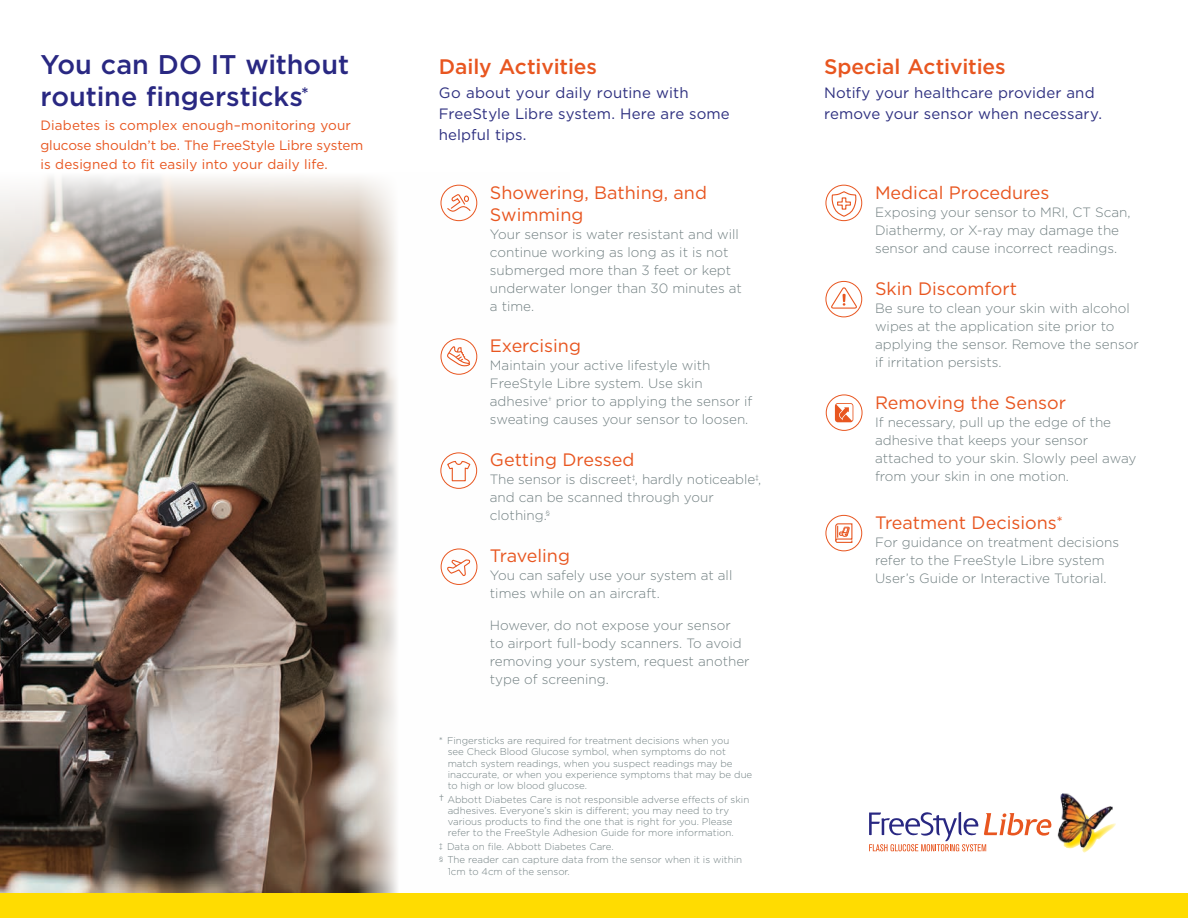
<style>
.page{position:relative;width:1188px;height:918px;background:#fff}
.page>*{position:absolute;margin:0;border:0;box-sizing:border-box;transform-origin:0 0}
.Title_1{font:500 27px/32.5px "Gotham";color:#292882}
.Title_1-2{font:500 21px "Gotham";letter-spacing:-.005em;color:#e85620}
.t1{font:18px/21.6px "Gotham";color:#e85620}
.Title_1-3{font:15px/21px "Gotham";letter-spacing:.01em;color:#2e3080}
.t2{font:300 13.5px/18px "Gotham";color:#728082}
.Title_1-4{font:13.5px/19.5px "Gotham";letter-spacing:.005em;color:#e85620}
.t3{font:300 9.75px/11.2px "Gotham";color:#728082}
.s1{font-size:13.5px}
.s2{font-size:15px}
</style>
<div class="page">
<img style="left:0;top:278px;width:570px;height:616px">
<svg style="left:0;top:176px;width:863px;height:102px"></svg>
<div style="left:0;top:894px;width:1188px;height:24px;background:#ffdc01"></div>
<svg style="left:447px;top:193px;width:25px;height:19px"></svg>
<div style="left:441px;top:185px;width:36px;height:36px;border:1px solid #e85620;border-radius:50%"></div>
<div style="left:441px;top:339px;width:36px;height:36px;border:1px solid #e85620;border-radius:50%"></div>
<svg style="left:446px;top:346px;width:25px;height:20px"></svg>
<svg style="left:447px;top:460px;width:24px;height:22px"></svg>
<div style="left:441px;top:453px;width:36px;height:36px;border:1px solid #e85620;border-radius:50%"></div>
<svg style="left:447px;top:559px;width:24px;height:18px"></svg>
<div style="left:441px;top:549px;width:36px;height:36px;border:1px solid #e85620;border-radius:50%"></div>
<svg style="left:831px;top:192px;width:27px;height:25px"></svg>
<div style="left:826px;top:185px;width:36px;height:36px;border:1px solid #e85620;border-radius:50%"></div>
<div style="left:826px;top:281px;width:36px;height:36px;border:1px solid #e85620;border-radius:50%"></div>
<svg style="left:831px;top:287px;width:27px;height:22px"></svg>
<svg style="left:835px;top:403px;width:18px;height:19px"></svg>
<div style="left:826px;top:395px;width:36px;height:36px;border:1px solid #e85620;border-radius:50%"></div>
<div style="left:826px;top:515px;width:36px;height:36px;border:1px solid #e85620;border-radius:50%"></div>
<svg style="left:835px;top:523px;width:18px;height:20px"></svg>
<svg style="left:869px;top:812px;width:183px;height:39px"></svg>
<img style="left:1057px;top:793px;width:56px;height:60px">
<p class="Title_1" style="left:40px;top:47px;width:310px">You can DO IT without routine fingersticks<sup>*</sup></p>
<p class="Title_1-4" style="left:40px;top:115px;width:324px">Diabetes is complex enough–monitoring your glucose shouldn’t be. The FreeStyle Libre system</p>
<p class="Title_1-4" style="left:40px;top:154px;width:289px">is designed to fit easily into your daily life.</p>
<p class="Title_1-2" style="left:439px;top:53px;width:160px">Daily Activities</p>
<p class="Title_1-3" style="left:439px;top:82px;width:292px">Go about your daily routine with<br>FreeStyle Libre system. Here are some helpful tips.</p>
<p class="t1" style="left:490px;top:181px;width:219px">Showering, Bathing, and<br>Swimming</p>
<p class="t2" style="left:490px;top:224px;width:254px">Your sensor is water resistant and will continue working as long as it is not submerged more than 3 feet or kept underwater longer than 30 minutes at a time.</p>
<p class="t1" style="left:490px;top:335px;width:93px">Exercising</p>
<p class="t2" style="left:490px;top:356px;width:264px">Maintain your active lifestyle with FreeStyle Libre system. Use skin adhesive<sup>†</sup> prior to applying the sensor if sweating causes your sensor to loosen.</p>
<p class="t1" style="left:490px;top:449px;width:146px">Getting Dressed</p>
<p class="t2" style="left:490px;top:470px;width:273px">The sensor is discreet<sup>‡</sup>, hardly noticeable<sup>‡</sup>, and can be scanned through your clothing.<sup>§</sup></p>
<p class="t1" style="left:490px;top:545px;width:82px">Traveling</p>
<p class="t2" style="left:490px;top:566px;width:244px">You can safely use your system at all times while on an aircraft.</p>
<p class="t2" style="left:490px;top:615px;width:261px">However, do not expose your sensor<br>to airport full-body scanners. To avoid removing your system, request another type of screening.</p>
<p class="t3" style="left:448px;top:735px;width:306px;text-indent:-9px">* Fingersticks are required for treatment decisions when you<br>see Check Blood Glucose symbol, when symptoms do not match system readings, when you suspect readings may be inaccurate, or when you experience symptoms that may be due to high or low blood glucose.</p>
<p class="t3" style="left:439px;top:793px;width:312px"><span class="s1">†</span> Abbott Diabetes Care is not responsible adverse effects of skin</p>
<p class="t3" style="left:448px;top:804px;width:287px">adhesives. Everyone’s skin is different; you may need to try various products to find the one that is right for you. Please refer to the FreeStyle Adhesion Guide for more information.</p>
<p class="t3" style="left:439px;top:840px;width:176px">‡ Data on file. Abbott Diabetes Care.</p>
<p class="t3" style="left:448px;top:854px;width:296px;text-indent:-9px"><sup>§</sup> The reader can capture data from the sensor when it is within<br>1cm to 4cm of the sensor.</p>
<p class="Title_1-2" style="left:824px;top:53px;width:183px">Special Activities</p>
<p class="Title_1-3" style="left:824px;top:82px;width:280px">Notify your healthcare provider and remove your sensor when necessary.</p>
<p class="t1" style="left:875px;top:181px;width:176px">Medical Procedures</p>
<p class="t2" style="left:875px;top:203px;width:257px">Exposing your sensor to MRI, CT Scan,<br>Diathermy, or X-ray may damage the sensor and cause incorrect readings.</p>
<p class="t1" style="left:875px;top:277px;width:144px">Skin Discomfort</p>
<p class="t2" style="left:875px;top:299px;width:265px">Be sure to clean your skin with alcohol wipes at the application site prior to applying the sensor. Remove the sensor if irritation persists.</p>
<p class="t1" style="left:875px;top:391px;width:192px">Removing the Sensor</p>
<p class="t2" style="left:875px;top:413px;width:263px">If necessary, pull up the edge of the adhesive that keeps your sensor attached to your skin. Slowly peel away from your skin in one motion.</p>
<p class="t1" style="left:875px;top:512px;width:189px">Treatment Decisions<span class="s2">*</span></p>
<p class="t2" style="left:875px;top:533px;width:246px">For guidance on treatment decisions refer to the FreeStyle Libre system<br>User’s Guide or Interactive Tutorial.</p>
</div>
